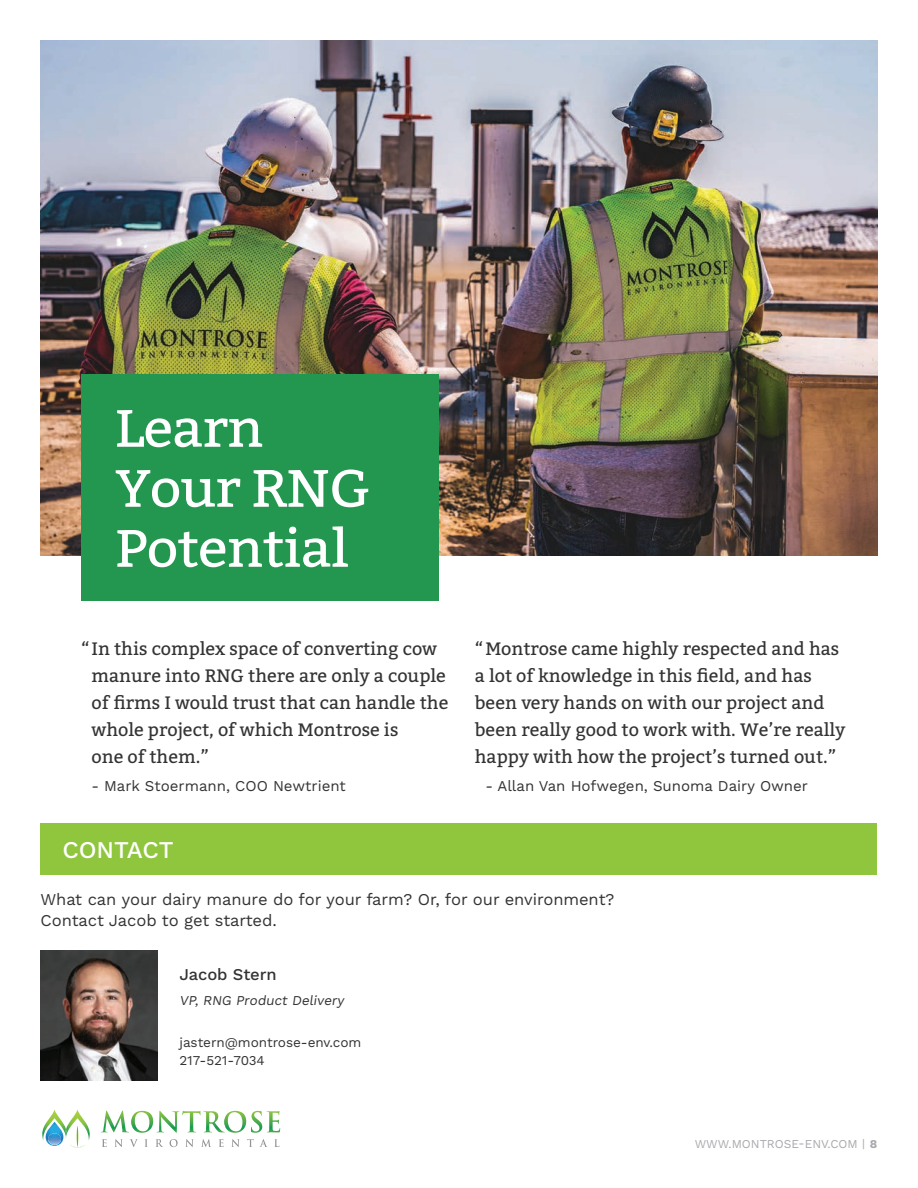
<style>
.page{position:relative;width:918px;height:1188px;background:#fff}
.page>*{position:absolute;margin:0;border:0;box-sizing:border-box;transform-origin:0 0}
.t1{font:52.5px/60px "Bitter";letter-spacing:-.02em;color:#fff;scale:1.05 1}
.t2{font:500 24px "Work Sans";color:#fff}
.t3{font:18px/27px "Bitter";color:#323332}
.t4{font:16.5px/21px "Work Sans";letter-spacing:-.005em;color:#323332}
.t5{font:500 16.5px "Work Sans";letter-spacing:-.005em;color:#323332}
.t6{font:15px "Work Sans";color:#323332}
.t7{font:13.5px/18px "Work Sans";letter-spacing:-.005em;color:#323332}
.t8{font:12px "Work Sans";color:#a8a9ad}
.s1{font-weight:700}
</style>
<div class="page">
<img style="left:40px;top:40px;width:838px;height:515px">
<div style="left:81px;top:374px;width:357px;height:226px;background:#239650"></div>
<img style="left:40px;top:950px;width:117px;height:130px">
<div style="left:40px;top:824px;width:838px;height:51px;background:#8fc63e"></div>
<svg style="left:101px;top:1111px;width:179px;height:22px"></svg>
<svg style="left:102px;top:1139px;width:5px;height:8px"></svg>
<svg style="left:114px;top:1139px;width:9px;height:8px"></svg>
<svg style="left:130px;top:1139px;width:8px;height:8px"></svg>
<svg style="left:145px;top:1139px;width:3px;height:8px"></svg>
<svg style="left:156px;top:1139px;width:7px;height:8px"></svg>
<svg style="left:170px;top:1139px;width:8px;height:8px"></svg>
<svg style="left:185px;top:1139px;width:9px;height:8px"></svg>
<svg style="left:201px;top:1139px;width:10px;height:8px"></svg>
<svg style="left:219px;top:1139px;width:5px;height:8px"></svg>
<svg style="left:231px;top:1139px;width:9px;height:8px"></svg>
<svg style="left:247px;top:1139px;width:21px;height:8px"></svg>
<svg style="left:274px;top:1139px;width:5px;height:8px"></svg>
<svg style="left:42px;top:1110px;width:48px;height:38px"></svg>
<h1 class="t1" style="left:115px;top:399px;width:245px">Learn<br>Your RNG<br>Potential</h1>
<p class="t3" style="left:91px;top:635px;width:358px;text-indent:-10px">“In this complex space of converting cow manure into RNG there are only a couple of firms I would trust that can handle the whole project, of which Montrose is<br>one of them.”</p>
<p class="t6" style="left:92px;top:777px;width:256px">- Mark Stoermann, COO Newtrient</p>
<h2 class="t2" style="left:62px;top:835px;width:113px">CONTACT</h2>
<p class="t3" style="left:475px;top:635px;width:372px">“Montrose came highly respected and has a lot of knowledge in this field, and has been very hands on with our project and been really good to work with. We’re really happy with how the project’s turned out.”</p>
<p class="t6" style="left:485px;top:777px;width:324px">- Allan Van Hofwegen, Sunoma Dairy Owner</p>
<p class="t4" style="left:40px;top:890px;width:575px">What can your dairy manure do for your farm? Or, for our environment?<br>Contact Jacob to get started.</p>
<p class="t5" style="left:180px;top:965px;width:99px">Jacob Stern</p>
<p class="t7" style="left:180px;top:992px;width:169px">VP, RNG Product Delivery</p>
<p class="t7" style="left:180px;top:1034px;width:183px">jastern@montrose-env.com<br>217-521-7034</p>
<p class="t8" style="left:695px;top:1137px;width:184px">WWW.MONTROSE-ENV.COM | <span class="s1">8</span></p>
</div>
